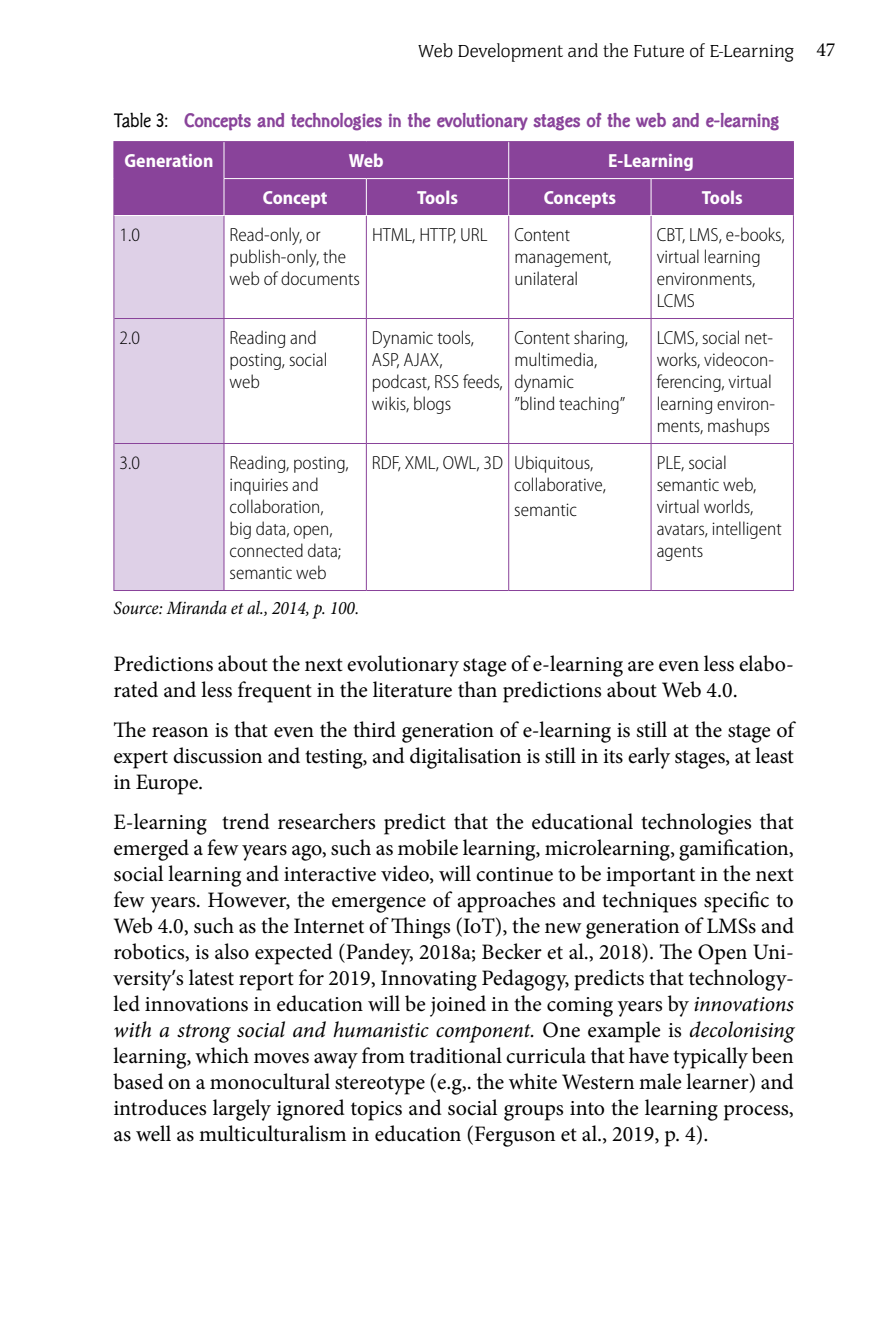
<style>
.page{position:relative;width:879px;height:1333px;background:#fff}
.page>*{position:absolute;margin:0;border:0;box-sizing:border-box;transform-origin:0 0}
.t1{font:22px/26px "Minion Pro";letter-spacing:-.005em;color:#000;text-align:justify}
.t2{font:700 20px "Clichee";letter-spacing:-.015em;color:#89439a}
.t3{font:300 semi-condensed 19px/22px "Myriad Pro";color:#000}
.t4{font:700 semi-condensed 19px "Myriad Pro";color:#fff}
.t5{font:italic condensed 19px "Minion Pro";letter-spacing:-.005em;color:#000}
.t6{font:300 18px "Congress TOT";color:#000}
.s1{font-family:"Minion Pro";font-weight:400;font-size:20px}
.s2{font-weight:400;color:#000}
.s3{font-family:"Myriad Pro"}
.s4{font-style:italic}
</style>
<div class="page">
<div style="left:114px;top:142px;width:679px;height:73px;background:#89439a"></div>
<svg style="left:114px;top:216px;width:110px;height:374px;background:#dacae3"></svg>
<hr style="left:366px;top:179px;width:1px;height:36px;background:#fff">
<hr style="left:508px;top:179px;width:1px;height:36px;background:#fff">
<hr style="left:651px;top:179px;width:1px;height:36px;background:#fff">
<hr style="left:366px;top:216px;width:1px;height:102px;background:#89439a">
<hr style="left:508px;top:216px;width:1px;height:102px;background:#89439a">
<hr style="left:651px;top:216px;width:1px;height:102px;background:#89439a">
<hr style="left:224px;top:318px;width:142px;height:1px;background:#89439a">
<hr style="left:224px;top:319px;width:1px;height:124px;background:#89439a">
<hr style="left:366px;top:318px;width:143px;height:1px;background:#89439a">
<hr style="left:366px;top:319px;width:1px;height:124px;background:#89439a">
<hr style="left:509px;top:318px;width:142px;height:1px;background:#89439a">
<hr style="left:508px;top:319px;width:1px;height:124px;background:#89439a">
<hr style="left:651px;top:318px;width:142px;height:1px;background:#89439a">
<hr style="left:651px;top:319px;width:1px;height:124px;background:#89439a">
<hr style="left:114px;top:443px;width:110px;height:1px;background:#89439a">
<hr style="left:224px;top:443px;width:142px;height:1px;background:#89439a">
<hr style="left:224px;top:444px;width:1px;height:146px;background:#89439a">
<hr style="left:366px;top:443px;width:143px;height:1px;background:#89439a">
<hr style="left:366px;top:444px;width:1px;height:146px;background:#89439a">
<hr style="left:509px;top:443px;width:142px;height:1px;background:#89439a">
<hr style="left:508px;top:444px;width:1px;height:146px;background:#89439a">
<hr style="left:651px;top:443px;width:142px;height:1px;background:#89439a">
<hr style="left:651px;top:444px;width:1px;height:146px;background:#89439a">
<hr style="left:793px;top:215px;width:1px;height:103px;background:#89439a">
<hr style="left:793px;top:318px;width:1px;height:125px;background:#89439a">
<hr style="left:793px;top:443px;width:1px;height:147px;background:#89439a">
<hr style="left:113px;top:590px;width:111px;height:1px;background:#89439a">
<hr style="left:224px;top:590px;width:142px;height:1px;background:#89439a">
<hr style="left:366px;top:590px;width:143px;height:1px;background:#89439a">
<hr style="left:509px;top:590px;width:142px;height:1px;background:#89439a">
<hr style="left:651px;top:590px;width:143px;height:1px;background:#89439a">
<hr style="left:793px;top:178px;width:1px;height:37px;background:#89439a">
<hr style="left:113px;top:215px;width:1px;height:103px;background:#89439a">
<hr style="left:113px;top:318px;width:1px;height:125px;background:#89439a">
<hr style="left:113px;top:443px;width:1px;height:147px;background:#89439a">
<hr style="left:224px;top:216px;width:1px;height:102px;background:#89439a">
<hr style="left:114px;top:318px;width:110px;height:1px;background:#89439a">
<hr style="left:113px;top:141px;width:111px;height:1px;background:#89439a">
<hr style="left:113px;top:142px;width:1px;height:36px;background:#89439a">
<hr style="left:113px;top:178px;width:1px;height:37px;background:#89439a">
<hr style="left:224px;top:179px;width:1px;height:36px;background:#fff">
<hr style="left:224px;top:141px;width:142px;height:1px;background:#89439a">
<hr style="left:366px;top:141px;width:143px;height:1px;background:#89439a">
<hr style="left:224px;top:142px;width:1px;height:36px;background:#fff">
<hr style="left:224px;top:178px;width:142px;height:1px;background:#fff">
<hr style="left:366px;top:178px;width:143px;height:1px;background:#fff">
<hr style="left:509px;top:141px;width:142px;height:1px;background:#89439a">
<hr style="left:651px;top:141px;width:143px;height:1px;background:#89439a">
<hr style="left:793px;top:142px;width:1px;height:36px;background:#89439a">
<hr style="left:508px;top:142px;width:1px;height:36px;background:#fff">
<hr style="left:509px;top:178px;width:142px;height:1px;background:#fff">
<hr style="left:651px;top:178px;width:142px;height:1px;background:#fff">
<p class="t6" style="left:418px;top:40px;width:419px">Web Development and the Future of E-Learning <span class="s1">47</span></p>
<p class="t2" style="left:113px;top:110px;width:667px"><span class="s2">Table 3:</span> Concepts and technologies in the evolutionary stages of the web and e-learning</p>
<p class="t4" style="left:124px;top:150px;width:90px">Generation</p>
<p class="t4" style="left:349px;top:150px;width:36px">Web</p>
<p class="t4" style="left:608px;top:150px;width:87px">E-Learning</p>
<p class="t4" style="left:263px;top:187px;width:66px">Concept</p>
<p class="t4" style="left:417px;top:187px;width:42px">Tools</p>
<p class="t4" style="left:544px;top:187px;width:74px">Concepts</p>
<p class="t4" style="left:702px;top:187px;width:42px">Tools</p>
<p class="t3" style="left:120px;top:224px;width:22px">1.0</p>
<p class="t3" style="left:230px;top:224px;width:132px">Read-only, or publish-only, the web of documents</p>
<p class="t3" style="left:372px;top:224px;width:117px">HTML, HTTP, URL</p>
<p class="t3" style="left:514px;top:224px;width:99px">Content management, unilateral</p>
<p class="t3" style="left:657px;top:224px;width:130px">CBT, LMS, e-books, virtual learning environments,<br>LCMS</p>
<p class="t3" style="left:120px;top:327px;width:22px">2.0</p>
<p class="t3" style="left:230px;top:327px;width:99px">Reading and posting, social web</p>
<p class="t3" style="left:372px;top:327px;width:132px">Dynamic tools,<br>ASP, AJAX, podcast, RSS feeds, wikis, blogs</p>
<p class="t3" style="left:514px;top:327px;width:115px">Content sharing, multimedia, dynamic<br>”blind teaching”</p>
<p class="t3" style="left:657px;top:327px;width:120px">LCMS, social net&shy;works, videocon&shy;ferencing, virtual learning environ&shy;ments, mashups</p>
<p class="t3" style="left:120px;top:452px;width:22px">3.0</p>
<p class="t3" style="left:230px;top:452px;width:121px">Reading, posting, inquiries and collaboration, big data, open, connected data; semantic web</p>
<p class="t3" style="left:514px;top:452px;width:93px;text-indent:-142px">RDF, XML, OWL, 3D Ubiquitous, collaborative,</p>
<p class="t3" style="left:656px;top:452px;width:127px">PLE, social semantic web, virtual worlds, avatars, intelligent agents</p>
<p class="t3" style="left:514px;top:499px;width:64px">semantic</p>
<p class="t5" style="left:113px;top:596px;width:247px">Source: Miranda et al., 2014, p. 100.</p>
<p class="t1" style="left:113px;top:650px;width:682px">Predictions about the next evolutionary stage of e-learning are even less elabo&shy;rated and less frequent in the literature than predictions about Web 4.0.</p>
<p class="t1" style="left:113px;top:717px;width:682px">The reason is that even the third generation of e-learning is still at the stage of expert discussion and testing, and digitalisation is still in its early stages, at least in Europe.</p>
<p class="t1" style="left:113px;top:809px;width:682px">E-learning trend researchers predict that the educational technologies that emerged a few years ago, such as mobile learning, microlearning, gamification, social learning and interactive video, will continue to be important in the next few years. However, the emergence of approaches and techniques specific to Web 4.0, such as the Internet of Things (IoT), the new generation of LMSs and robotics, is also expected (Pandey, 2018a; Becker et al., 2018). The Open Uni&shy;versity<span class="s3">’</span>s latest report for 2019, Innovating Pedagogy, predicts that technology&shy;led innovations in education will be joined in the coming years by <span class="s4">innovations with a strong social and humanistic component.</span> One example is <span class="s4">decolonising </span>learning, which moves away from traditional curricula that have typically been based on a monocultural stereotype (e.g,. the white Western male learner) and introduces largely ignored topics and social groups into the learning process, as well as multiculturalism in education (Ferguson et al., 2019, p. 4).</p>
</div>
